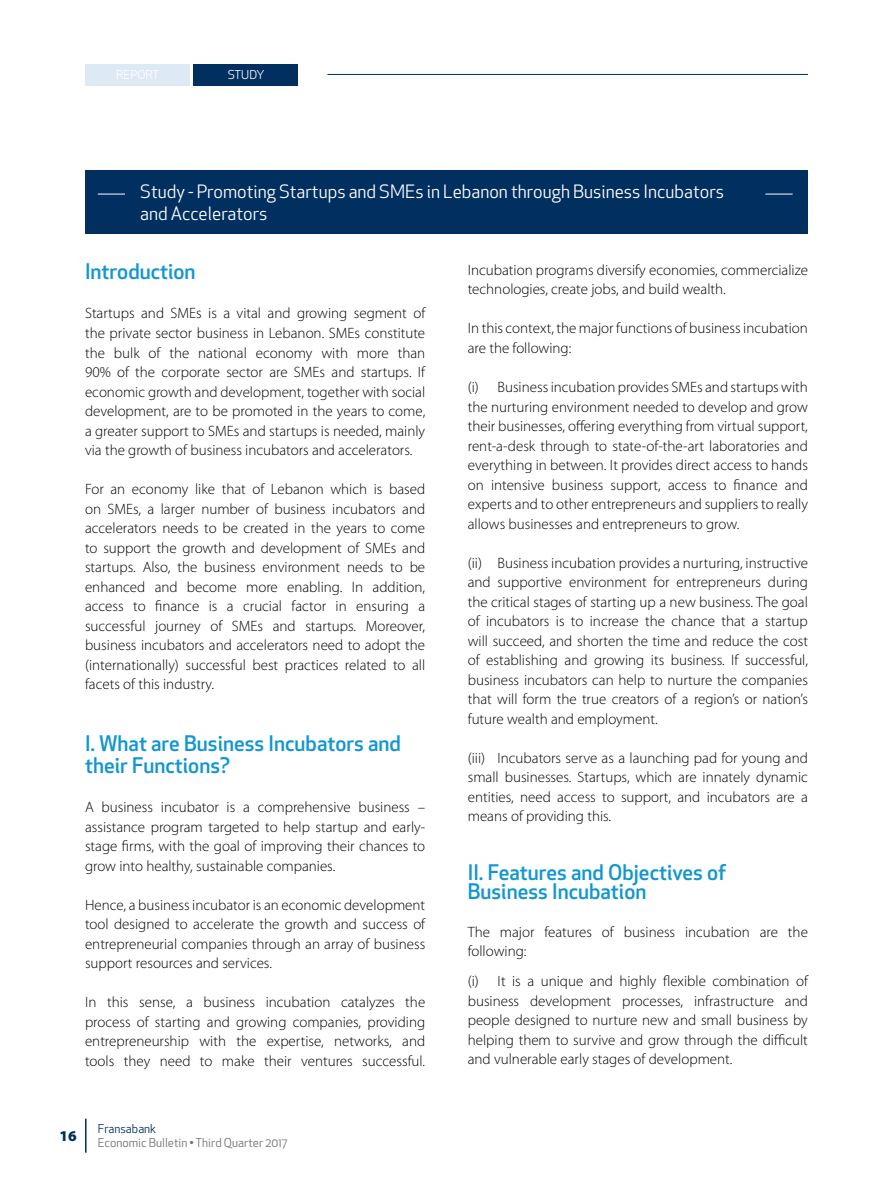
<style>
.page{position:relative;width:893px;height:1191px;background:#fff}
.page>*{position:absolute;margin:0;border:0;box-sizing:border-box;transform-origin:0 0}
.t1{font:500 21px/22.5px "Apex New";color:#1296d0}
.t2{font:18px/21.6px "Apex New";color:#fff}
.t3{font:300 15px/19.5px "Myriad Pro";color:#000}
.t4{font:900 15px "Myriad Pro";color:#002f60}
.t5{font:12px "Apex New";color:#707172}
.t6{font:12px "Apex New";color:#fff}
.t7{font:12px "Apex New";color:#002f60}
</style>
<div class="page">
<div style="left:85px;top:64px;width:105px;height:22px;background:#dee9f6"></div>
<div style="left:193px;top:64px;width:105px;height:22px;background:#002f60"></div>
<hr style="left:327px;top:74px;width:481px;height:1px;background:#002f60">
<hr style="left:85px;top:1118px;width:2px;height:34px;background:#002f60">
<div style="left:85px;top:170px;width:723px;height:64px;background:#002f60"></div>
<svg style="left:98px;top:194px;width:27px;height:1px"></svg>
<svg style="left:765px;top:194px;width:28px;height:1px"></svg>
<p class="t6" style="left:116px;top:67px;width:45px">REPORT</p>
<p class="t6" style="left:228px;top:67px;width:38px">STUDY</p>
<p class="t2" style="left:140px;top:181px;width:585px">Study - Promoting Startups and SMEs in Lebanon through Business Incubators and Accelerators</p>
<h1 class="t1" style="left:85px;top:260px;width:112px">Introduction</h1>
<p class="t3" style="left:85px;top:303px;width:342px;text-align:right">Startups and SMEs ais vital and growing segment of the private sector business in Lebanon. SMEs constitute than</p>
<p class="t3" style="left:149px;top:342px;width:13px">of</p>
<p class="t3" style="left:85px;top:342px;width:342px">the<br>90% of the corporate sector are SMEs and startups. If economic growth and development, together with social development, are to be promoted in the years to come, a greater support to SMEs and startups is needed, mainly via the growth of business incubators and accelerators.</p>
<p class="t3" style="left:85px;top:479px;width:342px;text-align:right">For an economy like that of Lebanon which is based on SMEs a, larger number of business incubators and accelerators needs to be created in the years to come to support the growth and development of SMEs and be</p>
<p class="t3" style="left:114px;top:342px;width:27px">bulk</p>
<p class="t3" style="left:169px;top:342px;width:21px">the</p>
<p class="t3" style="left:198px;top:342px;width:50px">national</p>
<p class="t3" style="left:321px;top:342px;width:28px">with</p>
<p class="t3" style="left:256px;top:342px;width:58px">economy</p>
<p class="t3" style="left:357px;top:342px;width:33px">more</p>
<p class="t3" style="left:143px;top:557px;width:29px">Also,</p>
<p class="t3" style="left:177px;top:557px;width:21px">the</p>
<p class="t3" style="left:204px;top:557px;width:53px">business</p>
<p class="t3" style="left:347px;top:557px;width:38px">needs</p>
<p class="t3" style="left:263px;top:557px;width:79px">environment</p>
<p class="t3" style="left:85px;top:557px;width:52px">startups.</p>
<p class="t3" style="left:390px;top:557px;width:14px">to</p>
<p class="t3" style="left:85px;top:576px;width:62px">enhanced</p>
<p class="t3" style="left:155px;top:576px;width:25px">and</p>
<p class="t3" style="left:187px;top:576px;width:51px">become</p>
<p class="t3" style="left:246px;top:576px;width:33px">more</p>
<p class="t3" style="left:287px;top:576px;width:57px">enabling.</p>
<p class="t3" style="left:352px;top:576px;width:13px">In</p>
<p class="t3" style="left:373px;top:576px;width:54px">addition,</p>
<p class="t3" style="left:85px;top:596px;width:40px">access</p>
<p class="t3" style="left:133px;top:596px;width:14px">to</p>
<p class="t3" style="left:155px;top:596px;width:46px">finance</p>
<p class="t3" style="left:209px;top:596px;width:10px">is</p>
<p class="t3" style="left:227px;top:596px;width:8px">a</p>
<p class="t3" style="left:243px;top:596px;width:40px">crucial</p>
<p class="t3" style="left:292px;top:596px;width:36px">factor</p>
<p class="t3" style="left:336px;top:596px;width:13px">in</p>
<p class="t3" style="left:356px;top:596px;width:54px">ensuring</p>
<p class="t3" style="left:418px;top:596px;width:8px">a</p>
<p class="t3" style="left:85px;top:615px;width:342px">successful<br>business incubators and accelerators need to adopt the (internationally) successful best practices related to all facets of this industry.</p>
<p class="t3" style="left:210px;top:615px;width:13px">of</p>
<p class="t3" style="left:273px;top:615px;width:25px">and</p>
<p class="t3" style="left:232px;top:615px;width:33px">SMEs</p>
<p class="t3" style="left:366px;top:615px;width:61px">Moreover,</p>
<p class="t3" style="left:155px;top:615px;width:47px">journey</p>
<p class="t3" style="left:305px;top:615px;width:52px">startups.</p>
<h1 class="t1" style="left:85px;top:731px;width:317px">.I What are Business Incubators and their Functions?</h1>
<p class="t3" style="left:102px;top:797px;width:53px">business</p>
<p class="t3" style="left:161px;top:797px;width:59px">incubator</p>
<p class="t3" style="left:258px;top:797px;width:94px">comprehensive</p>
<p class="t3" style="left:358px;top:797px;width:53px">business</p>
<p class="t3" style="left:85px;top:797px;width:10px">A</p>
<p class="t3" style="left:85px;top:836px;width:342px">stage firms, with the goal of improving their chances to</p>
<p class="t3" style="left:227px;top:797px;width:25px">ais</p>
<p class="t3" style="left:418px;top:797px;width:9px">–</p>
<p class="t3" style="left:85px;top:816px;width:342px">assistance program targeted to help startup and early-</p>
<p class="t3" style="left:85px;top:855px;width:252px">grow into healthy, sustainable companies.</p>
<p class="t3" style="left:85px;top:894px;width:342px;text-align:justify">Hence a, business incubator is an economic development tool designed to accelerate the growth and success of entrepreneurial companies through an array of business support resources and services.</p>
<p class="t3" style="left:405px;top:992px;width:21px">the</p>
<p class="t3" style="left:107px;top:992px;width:23px">this</p>
<p class="t3" style="left:204px;top:992px;width:53px">business</p>
<p class="t3" style="left:266px;top:992px;width:66px">incubation</p>
<p class="t3" style="left:341px;top:992px;width:55px">catalyzes</p>
<p class="t3" style="left:85px;top:992px;width:13px">In</p>
<p class="t3" style="left:85px;top:1011px;width:342px">process of starting and growing companies, providing</p>
<p class="t3" style="left:402px;top:1031px;width:25px">and</p>
<p class="t3" style="left:139px;top:992px;width:38px">sense,</p>
<p class="t3" style="left:186px;top:992px;width:8px">a</p>
<p class="t3" style="left:85px;top:1031px;width:106px">entrepreneurship</p>
<p class="t3" style="left:199px;top:1031px;width:28px">with</p>
<p class="t3" style="left:236px;top:1031px;width:21px">the</p>
<p class="t3" style="left:334px;top:1031px;width:59px">networks,</p>
<p class="t3" style="left:267px;top:1031px;width:59px">expertise,</p>
<p class="t3" style="left:85px;top:1050px;width:31px">tools</p>
<p class="t3" style="left:124px;top:1050px;width:28px">they</p>
<p class="t3" style="left:160px;top:1050px;width:32px">need</p>
<p class="t3" style="left:200px;top:1050px;width:14px">to</p>
<p class="t3" style="left:222px;top:1050px;width:34px">make</p>
<p class="t3" style="left:264px;top:1050px;width:29px">their</p>
<p class="t3" style="left:301px;top:1050px;width:53px">ventures</p>
<p class="t3" style="left:362px;top:1050px;width:64px">successful.</p>
<p class="t3" style="left:468px;top:260px;width:342px">Incubation programs diversify economies, commercialize technologies, create jobs, and build wealth.</p>
<p class="t3" style="left:468px;top:318px;width:342px">In this context, the major functions of business incubation are the following:</p>
<p class="t3" style="left:497px;top:377px;width:312px">Business incubation provides SMEs and startups with</p>
<p class="t3" style="left:468px;top:377px;width:13px">)i(</p>
<p class="t3" style="left:468px;top:396px;width:342px">the nurturing environment needed to develop and grow</p>
<p class="t3" style="left:468px;top:416px;width:342px">their businesses, offering everything from virtual support,</p>
<p class="t3" style="left:468px;top:435px;width:342px">rent -a- desk through to state-of-the-art laboratories and</p>
<p class="t3" style="left:468px;top:455px;width:342px">everything in between It. provides direct access to hands</p>
<p class="t3" style="left:785px;top:474px;width:25px">and</p>
<p class="t3" style="left:734px;top:474px;width:46px">finance</p>
<p class="t3" style="left:552px;top:474px;width:53px">business</p>
<p class="t3" style="left:491px;top:474px;width:55px">intensive</p>
<p class="t3" style="left:611px;top:474px;width:52px">support,</p>
<p class="t3" style="left:714px;top:474px;width:14px">to</p>
<p class="t3" style="left:468px;top:474px;width:342px">on<br>experts and to other entrepreneurs and suppliers to really allows businesses and entrepreneurs to grow.</p>
<p class="t3" style="left:497px;top:552px;width:312px">Business incubation provides a nurturing, instructive</p>
<p class="t3" style="left:668px;top:474px;width:40px">access</p>
<p class="t3" style="left:468px;top:552px;width:16px">)i i(</p>
<p class="t3" style="left:653px;top:572px;width:18px">for</p>
<p class="t3" style="left:468px;top:572px;width:342px">and<br>the critical stages of starting up a new business. The goal of incubators is to increase the chance that a startup will succeed, and shorten the time and reduce the cost of establishing and growing its business. If successful, business incubators can help to nurture the companies that will form the true creators of a regions’ or nations’ future wealth and employment.</p>
<p class="t3" style="left:497px;top:747px;width:312px">Incubators serve as a launching pad for young and</p>
<p class="t3" style="left:768px;top:572px;width:41px">during</p>
<p class="t3" style="left:498px;top:572px;width:66px">supportive</p>
<p class="t3" style="left:569px;top:572px;width:79px">environment</p>
<p class="t3" style="left:676px;top:572px;width:86px">entrepreneurs</p>
<p class="t3" style="left:468px;top:747px;width:342px">(iii)<br>small businesses. Startups, which are innately dynamic entities, need access to support, and incubators are a means of providing this.</p>
<h1 class="t1" style="left:468px;top:862px;width:260px;line-height:19.5px">.I I Features and Objectives of<br>Business Incubation</h1>
<p class="t3" style="left:788px;top:921px;width:21px">the</p>
<p class="t3" style="left:544px;top:921px;width:49px">features</p>
<p class="t3" style="left:602px;top:921px;width:13px">of</p>
<p class="t3" style="left:468px;top:921px;width:60px">The following:</p>
<p class="t3" style="left:497px;top:971px;width:312px">It ais unique and highly flexible combination of</p>
<p class="t3" style="left:624px;top:921px;width:53px">business</p>
<p class="t3" style="left:685px;top:921px;width:66px">incubation</p>
<p class="t3" style="left:500px;top:921px;width:36px">major</p>
<p class="t3" style="left:760px;top:921px;width:20px">are</p>
<p class="t3" style="left:468px;top:971px;width:13px">)i(</p>
<p class="t3" style="left:694px;top:990px;width:81px">infrastructure</p>
<p class="t3" style="left:468px;top:990px;width:342px">business<br>people designed to nurture new and small business by helping them to survive and grow through the difficult and vulnerable early stages of development.</p>
<p class="t3" style="left:530px;top:990px;width:83px">development</p>
<p class="t3" style="left:785px;top:990px;width:25px">and</p>
<p class="t3" style="left:622px;top:990px;width:62px">processes,</p>
<p class="t4" style="left:60px;top:1125px;width:19px">16</p>
<p class="t7" style="left:98px;top:1120px;width:60px">Fransabank</p>
<p class="t5" style="left:98px;top:1135px;width:191px">Economic Bulletin •Third Quarter 2017</p>
</div>
